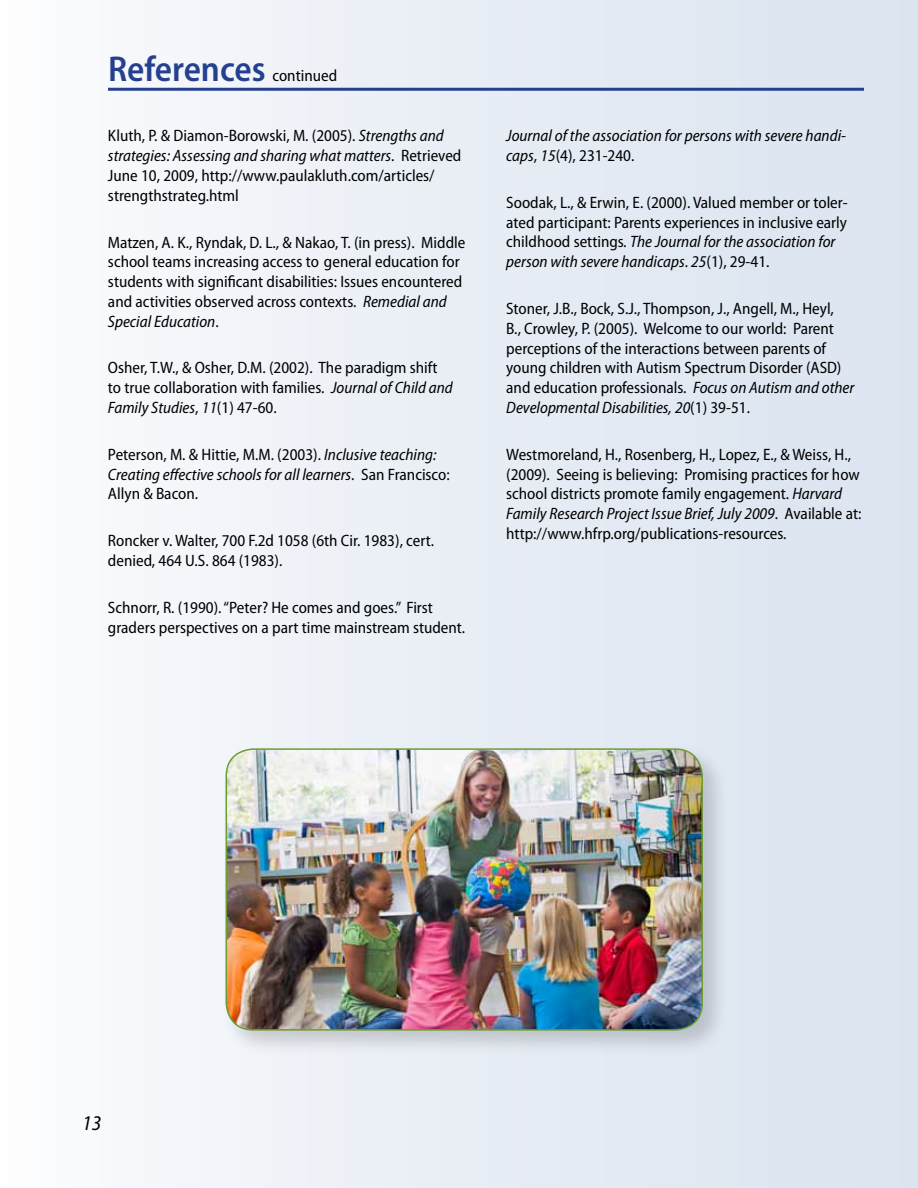
<style>
.page{position:relative;width:918px;height:1188px;background:#fff}
.page>*{position:absolute;margin:0;border:0;box-sizing:border-box;transform-origin:0 0}
.t1{font:600 semi-condensed 36px "Myriad Pro";color:#25408f}
.t2{font:italic semi-condensed 21px "Myriad Pro";color:#000}
.t3{font:semi-condensed 16.5px/19.8px "Myriad Pro";color:#000}
.t4{font:italic semi-condensed 16.5px/19.8px "Myriad Pro";color:#000}
.s1{font-weight:400;font-size:16.5px;color:#000}
.s2{font-style:italic}
.s3{font-style:normal}
</style>
<div class="page">
<div style="left:0;top:0;width:918px;height:1188px;background:linear-gradient(to right,#fbfbfd,#d9e3ef)"></div>
<hr style="left:108px;top:88px;width:756px;height:3px;background:#25408f">
<div style="left:221px;top:744px;width:508px;height:312px;background:#000;opacity:.17"></div>
<img style="left:226px;top:749px;width:476px;height:281px">
<div style="left:226px;top:748px;width:477px;height:283px;border:2px solid #6d9d31;border-radius:27px"></div>
<h1 class="t1" style="left:108px;top:49px;width:231px">References <span class="s1">continued</span></h1>
<p class="t3" style="left:108px;top:126px;width:355px">Kluth, P. &amp; Diamon-Borowski, M. (2005). <span class="s2">Strengths and strategies: Assessing and sharing what matters</span>. Retrieved June 10, 2009, http://www.paulakluth.com/articles/ strengthstrateg.html</p>
<p class="t3" style="left:108px;top:232px;width:359px">Matzen, A. K., Ryndak, D. L., &amp; Nakao, T. (in press). Middle school teams increasing access to general education for students with significant disabilities: Issues encountered and activities observed across contexts. <span class="s2">Remedial and Special Education</span>.</p>
<p class="t3" style="left:108px;top:358px;width:346px">Osher, T.W., &amp; Osher, D.M. (2002). The paradigm shift to true collaboration with families. <span class="s2">Journal of Child and<br>Family Studies</span>, <span class="s2">11</span>(1) 47-60.</p>
<p class="t3" style="left:108px;top:445px;width:343px">Peterson, M. &amp; Hittie, M.M. (2003). <span class="s2">Inclusive teaching:<br>Creating effective schools for all learners</span>. San Francisco:<br>Allyn &amp; Bacon.</p>
<p class="t3" style="left:108px;top:531px;width:328px">Roncker v. Walter, 700 F.2d 1058 (6th Cir. 1983), cert. denied, 464 U.S. 864 (1983).</p>
<p class="t3" style="left:108px;top:598px;width:359px">Schnorr, R. (1990). “Peter? He comes and goes.” First graders perspectives on a part time mainstream student.</p>
<p class="t4" style="left:506px;top:126px;width:341px">Journal of the association for persons with severe handi&shy;caps<span class="s3">,</span> 15<span class="s3">(4), 231-240.</span></p>
<p class="t3" style="left:506px;top:193px;width:343px">Soodak, L., &amp; Erwin, E. (2000). Valued member or toler&shy;ated participant: Parents experiences in inclusive early childhood settings<span class="s2">. The Journal for the association for person with severe handicaps</span>. <span class="s2">25</span>(1), 29-41.</p>
<p class="t3" style="left:506px;top:299px;width:350px">Stoner, J.B., Bock, S.J., Thompson, J., Angell, M., Heyl,<br>B., Crowley, P. (2005). Welcome to our world: Parent perceptions of the interactions between parents of young children with Autism Spectrum Disorder (ASD) and education professionals. <span class="s2">Focus on Autism and other Developmental Disabilities, 20</span>(1) 39-51.</p>
<p class="t3" style="left:506px;top:445px;width:357px">Westmoreland, H., Rosenberg, H., Lopez, E., &amp; Weiss, H., (2009). Seeing is believing: Promising practices for how school districts promote family engagement. <span class="s2">Harvard Family Research Project Issue Brief, July 2009</span>. Available at: http://www.hfrp.org/publications-resources.</p>
<p class="t2" style="left:82px;top:1112px;width:21px">13</p>
</div>
